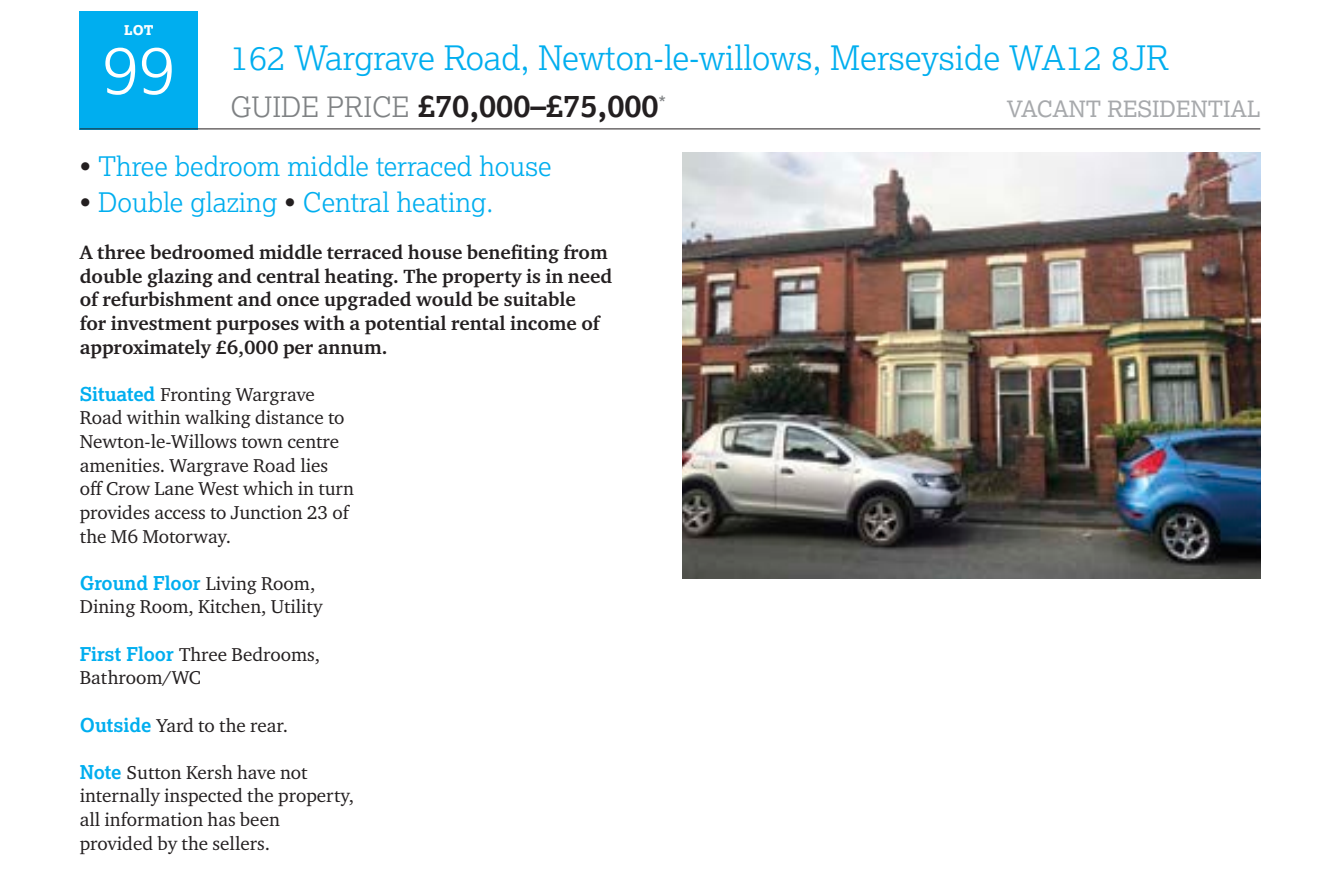
<style>
.page{position:relative;width:1338px;height:889px;background:#fff}
.page>*{position:absolute;margin:0;border:0;box-sizing:border-box;transform-origin:0 0}
.t1{font:300 67.5px "Lexia";color:#fff}
.t2{font:300 33.75px "Lexia";color:#00aeef}
.t3{font:700 31.5px "Lexia";color:#231f20}
.t4{font:300 27px "Lexia";color:#00aeef}
.t5{font:22.5px "Lexia";color:#a7a9ac}
.t6{font:20.25px "Lexia";color:#7f8284}
.t7{font:700 19.8px/23.6px "Charter ITC Pro";color:#231f20}
.t8{font:19.12px/23.6px "Charter ITC Pro";color:#231f20}
.t9{font:700 19.12px "Lexia";color:#00aeef}
.t10{font:800 13.5px "Lexia";color:#fff}
.s1{font-weight:300;font-size:28.12px;color:#7f8284}
.s2{color:#231f20}
.s3{font-family:"Lexia";font-weight:700;color:#00aeef}
.s4{font-family:"Charter ITC Pro";font-weight:400;color:#231f20}
</style>
<div class="page">
<div style="left:80px;top:11px;width:118px;height:118px;background:#00aeef"></div>
<img style="left:682px;top:153px;width:578px;height:425px">
<hr style="left:80px;top:129px;width:1180px;height:1px;background:#231f20">
<p class="t10" style="left:124px;top:21px;width:31px">LOT</p>
<h1 class="t1" style="left:102px;top:27px;width:75px">99</h1>
<h2 class="t2" style="left:230px;top:37px;width:940px">162 Wargrave Road, Newton-le-willows, Merseyside WA12 8JR</h2>
<h3 class="t3" style="left:230px;top:86px;width:429px"><span class="s1">GUIDE PRICE</span> £70,000–£75,000</h3>
<p class="t5" style="left:1006px;top:95px;width:255px">VACANT RESIDENTIAL</p>
<p class="t6" style="left:658px;top:91px;width:9px">*</p>
<h3 class="t4" style="left:80px;top:150px;width:473px"><span class="s2">•</span> Three bedroom middle terraced house</h3>
<h3 class="t4" style="left:80px;top:185px;width:415px"><span class="s2">•</span> Double glazing <span class="s2">•</span> Central heating.</h3>
<p class="t7" style="left:80px;top:241px;width:534px">A three bedroomed middle terraced house benefiting from double glazing and central heating. The property is in need of refurbishment and once upgraded would be suitable<br>for investment purposes with a potential rental income of approximately £6,000 per annum.</p>
<p class="t8" style="left:80px;top:382px;width:276px"><span class="s3">Situated</span> Fronting Wargrave<br>Road within walking distance to<br>Newton-le-Willows town centre amenities. Wargrave Road lies off Crow Lane West which in turn provides access to Junction 23 of the M6 Motorway.</p>
<p class="t9" style="left:80px;top:571px;width:237px">Ground Floor <span class="s4">Living Room,</span></p>
<p class="t8" style="left:80px;top:595px;width:244px">Dining Room, Kitchen, Utility</p>
<p class="t8" style="left:80px;top:642px;width:242px"><span class="s3">First Floor</span> Three Bedrooms,<br>Bathroom/WC</p>
<p class="t8" style="left:80px;top:713px;width:210px"><span class="s3">Outside</span> Yard to the rear.</p>
<p class="t8" style="left:80px;top:760px;width:276px"><span class="s3">Note</span> Sutton Kersh have not internally inspected the property, all information has been provided by the sellers.</p>
</div>
